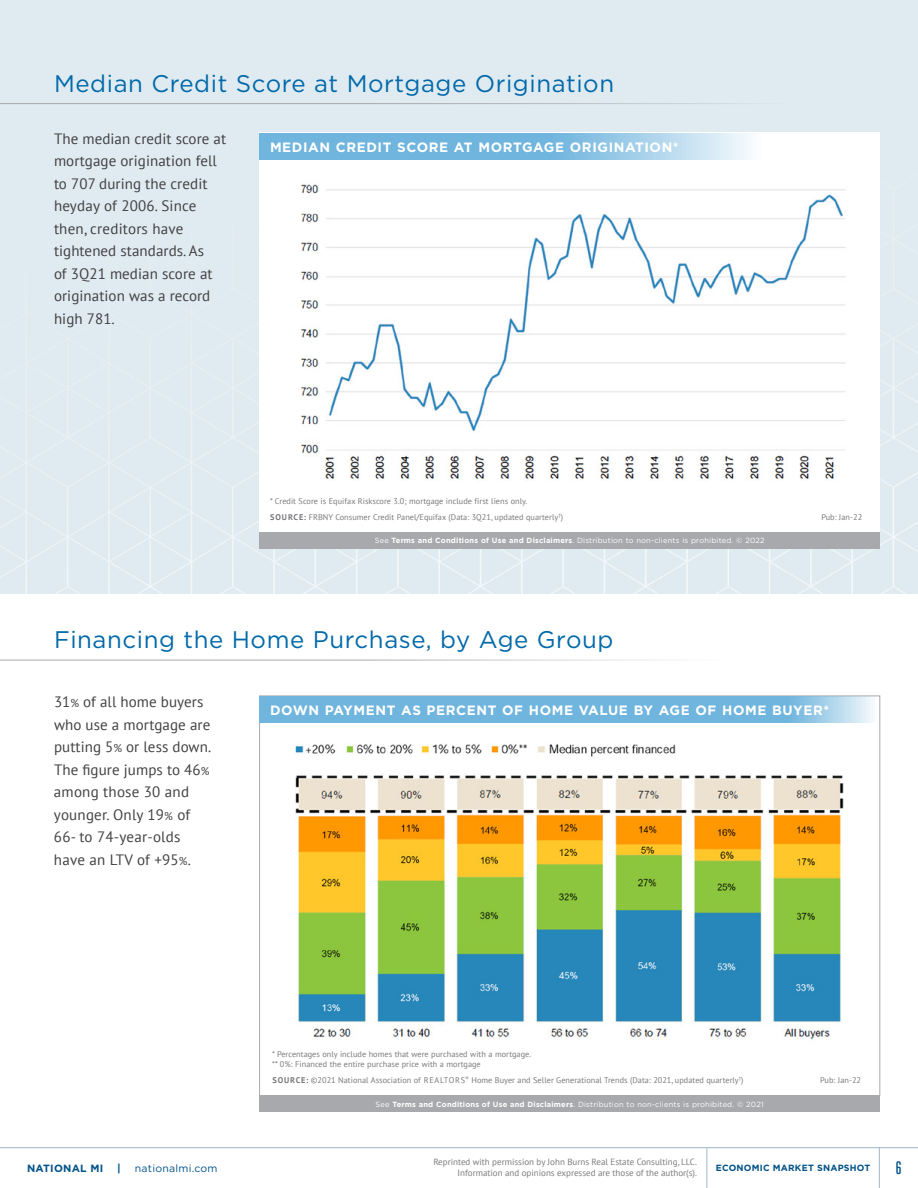
<style>
.page{position:relative;width:918px;height:1188px;background:#fff}
.page>*{position:absolute;margin:0;border:0;box-sizing:border-box;transform-origin:0 0}
.t1{font:24px "Gotham";letter-spacing:.025em;color:#0069aa}
.t2{font:500 18px "Heroic Condensed";color:#005288}
.t3{font:15px/22.5px "PT Sans";letter-spacing:.005em;color:#414042}
.t4{font:700 13.5px "Gotham";letter-spacing:.045em;color:#fff}
.t5{font:10.5px "Gotham";letter-spacing:.025em;color:#005288}
.t6{font:700 10.5px "Gotham";letter-spacing:.025em;color:#005288}
.t7{font:9px/10.8px "PT Sans";color:#797a7d;text-align:right}
.t8{font:700 9px "Gotham";letter-spacing:.025em;color:#005288}
.t9{font:8.25px/15.9px "PT Sans";letter-spacing:.005em;color:#77787b}
.t10{font:7.5px "Gotham";letter-spacing:.025em;color:#fff}
.s1{font-weight:700}
.s2{font-size:11.25px}
</style>
<div class="page">
<div style="left:0;top:0;width:918px;height:594px;background:#dde9f0"></div>
<img style="left:0;top:160px;width:918px;height:434px">
<img style="left:260px;top:133px;width:620px;height:399px">
<svg style="left:259px;top:133px;width:501px;height:27px;background:#8bc3e4"></svg>
<img style="left:295px;top:744px;width:549px;height:295px">
<div style="left:259px;top:696px;width:616px;height:27px;background:#70b5de"></div>
<div style="left:259px;top:532px;width:621px;height:16px;background:#a7a9ac"></div>
<div style="left:259px;top:1095px;width:621px;height:17px;background:#a7a9ac"></div>
<hr style="left:0;top:103px;width:789px;height:1px;background:#a7a9ac">
<hr style="left:0;top:660px;width:725px;height:1px;background:#a7a9ac">
<hr style="left:879px;top:1148px;width:1px;height:40px;background:#9fb5c6">
<hr style="left:707px;top:1148px;width:1px;height:40px;background:#9fb5c6">
<hr style="left:0;top:1147px;width:918px;height:1px;background:#9fb5c6">
<h1 class="t1" style="left:54px;top:70px;width:562px">Median Credit Score at Mortgage Origination</h1>
<h3 class="t3" style="left:54px;top:127px;width:174px">The median credit score at mortgage origination fell to 707 during the credit heyday of 2006. Since then, creditors have tightened standards. As<br>of 3Q21 median score at origination was a record high 781.</h3>
<h3 class="t4" style="left:270px;top:139px;width:410px">MEDIAN CREDIT SCORE AT MORTGAGE ORIGINATION*</h3>
<p class="t9" style="left:270px;top:493px;width:295px">* Credit Score is Equifax Riskscore 3.0; mortgage include first liens only.<br><span class="s1">SOURCE:</span> FRBNY Consumer Credit Panel/Equifax (Data: 3Q21, updated quarterly<sup>†</sup>)</p>
<p class="t10" style="left:375px;top:536px;width:391px">See <span class="s1">Terms and Conditions of Use and Disclaimers</span>. Distribution to non-clients is prohibited. © 2022</p>
<h1 class="t1" style="left:54px;top:626px;width:561px">Financing the Home Purchase, by Age Group</h1>
<p class="t9" style="left:821px;top:508px;width:42px">Pub: Jan-22</p>
<h3 class="t3" style="left:54px;top:690px;width:159px">31<span class="s2">%</span> of all home buyers who use a mortgage are putting 5<span class="s2">%</span> or less down.<br>The figure jumps to 46<span class="s2">% </span>among those 30 and younger. Only 19<span class="s2">%</span> of<br>66- to 74-year-olds have an LTV of +95<span class="s2">%</span>.</h3>
<h3 class="t4" style="left:270px;top:702px;width:561px">DOWN PAYMENT AS PERCENT OF HOME VALUE BY AGE OF HOME BUYER*</h3>
<p class="t9" style="left:272px;top:1048px;width:261px;line-height:10.5px">* Percentages only include homes that were purchased with a mortgage. ** 0%: Financed the entire purchase price with a mortgage</p>
<p class="t9" style="left:272px;top:1072px;width:473px"><span class="s1">SOURCE:</span> ©2021 National Association of REALTORS<sup>®</sup> Home Buyer and Seller Generational Trends (Data: 2021, updated quarterly<sup>†</sup>)</p>
<p class="t9" style="left:820px;top:1072px;width:42px">Pub: Jan-22</p>
<p class="t10" style="left:376px;top:1100px;width:390px">See <span class="s1">Terms and Conditions of Use and Disclaimers</span>. Distribution to non-clients is prohibited. © 2021</p>
<p class="t7" style="left:433px;top:1157px;width:265px">Reprinted with permission by John Burns Real Estate Consulting, LLC.<br>Information and opinions expressed are those of the author(s).</p>
<p class="t6" style="left:27px;top:1162px;width:78px">NATIONAL MI</p>
<p class="t6" style="left:117px;top:1162px;width:5px">|</p>
<p class="t5" style="left:135px;top:1162px;width:84px">nationalmi.com</p>
<p class="t8" style="left:716px;top:1163px;width:156px">ECONOMIC MARKET SNAPSHOT</p>
<h2 class="t2" style="left:895px;top:1158px;width:8px">6</h2>
</div>
